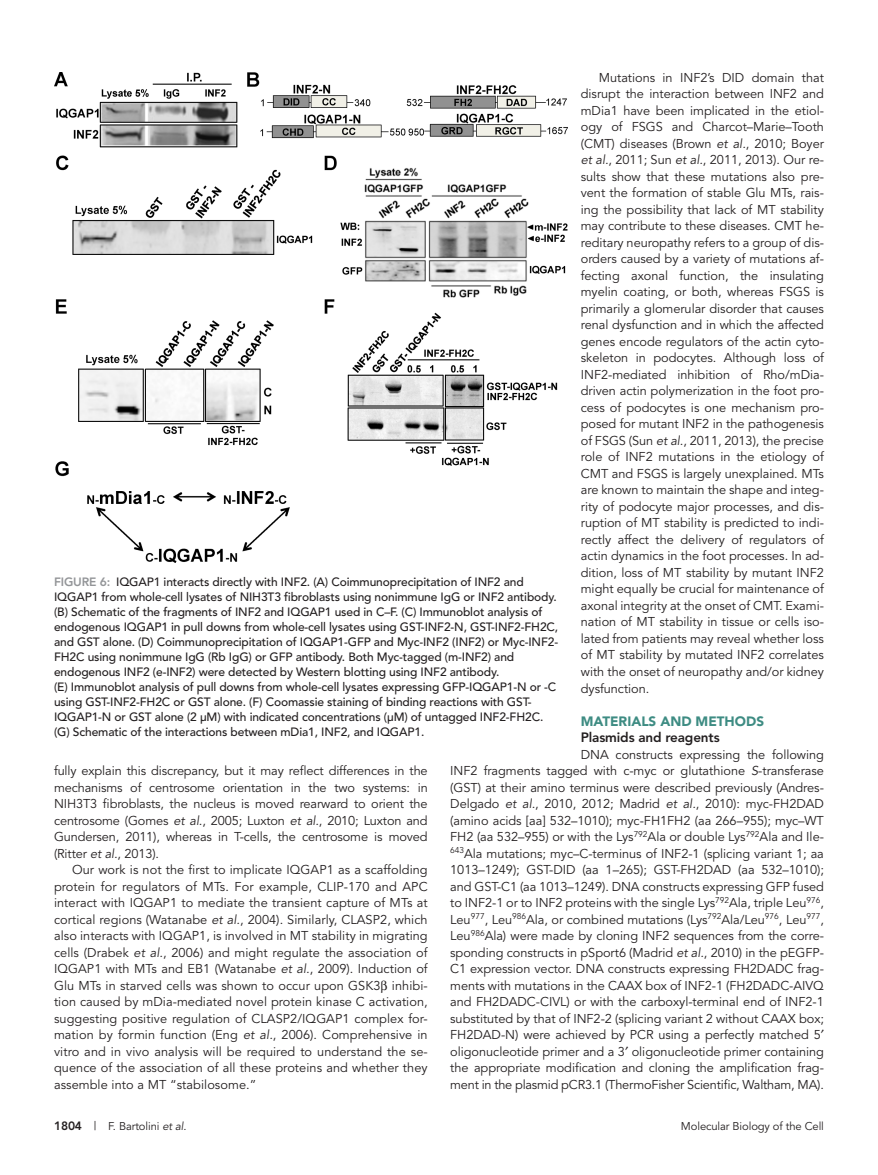
<style>
.page{position:relative;width:878px;height:1175px;background:#fff}
.page>*{position:absolute;margin:0;border:0;box-sizing:border-box;transform-origin:0 0}
.t1{font:900 13.5px "Avenir";color:#3e8c83}
.H2afterH1{font:800 13.5px "Avenir";letter-spacing:-.01em;color:#231f20}
.Para{font:12.75px/16.5px "Avenir";letter-spacing:-.005em;color:#231f20;text-align:justify}
.ParaFL{font:12.75px/16.5px "Avenir";letter-spacing:-.005em;color:#231f20}
.FigCaption{font:500 12px/15px "Avenir";letter-spacing:-.01em;color:#231f20}
.t2{font:11.25px "Avenir";letter-spacing:-.01em;color:#231f20}
.s1{font-style:italic}
.s2{font-weight:800;color:#939598}
.s3{font-weight:800;font-size:12px}
.s4{font-size:12px}
</style>
<div class="page">
<img style="left:54px;top:72px;width:513px;height:490px">
<p class="Para" style="left:580px;top:69px;width:245px;text-indent:18px">Mutations in INF2’s DID domain that disrupt the interaction between INF2 and mDia1 have been implicated in the etiol&shy;ogy of FSGS and Charcot–Marie–Tooth (CMT) diseases (Brown <span class="s1">et al.</span>, 2010; Boyer <span class="s1">et al.</span>, 2011; Sun <span class="s1">et al.</span>, 2011, 2013). Our re&shy;sults show that these mutations also pre&shy;vent the formation of stable Glu MTs, rais&shy;ing the possibility that lack of MT stability may contribute to these diseases. CMT he&shy;reditary neuropathy refers to a group of dis&shy;orders caused by a variety of mutations af&shy;fecting axonal function, the insulating myelin coating, or both, whereas FSGS is primarily a glomerular disorder that causes renal dysfunction and in which the affected genes encode regulators of the actin cyto&shy;skeleton in podocytes. Although loss of INF2-mediated inhibition of Rho/mDia&shy;driven actin polymerization in the foot pro&shy;cess of podocytes is one mechanism pro&shy;posed for mutant INF2 in the pathogenesis of FSGS (Sun <span class="s1">et al.</span>, 2011, 2013), the precise role of INF2 mutations in the etiology of CMT and FSGS is largely unexplained. MTs are known to maintain the shape and integ&shy;rity of podocyte major processes, and dis&shy;ruption of MT stability is predicted to indi&shy;rectly affect the delivery of regulators of actin dynamics in the foot processes. In ad&shy;dition, loss of MT stability by mutant INF2 might equally be crucial for maintenance of axonal integrity at the onset of CMT. Exami&shy;nation of MT stability in tissue or cells iso&shy;lated from patients may reveal whether loss of MT stability by mutated INF2 correlates with the onset of neuropathy and/or kidney dysfunction.</p>
<h1 class="t1" style="left:580px;top:712px;width:185px">MATERIALS AND METHODS</h1>
<p class="H2afterH1" style="left:580px;top:729px;width:140px">Plasmids and reagents</p>
<p class="ParaFL" style="left:450px;top:746px;width:375px;text-indent:130px">DNA constructs expressing the following INF2 fragments tagged with c-myc or glutathione <span class="s1">S</span>-transferase (GST) at their amino terminus were described previously (Andres-Delgado <span class="s1">et al.</span>, 2010, 2012; Madrid <span class="s1">et al.</span>, 2010): myc-FH2DAD (amino acids [aa] 532–1010); myc-FH1FH2 (aa 266–955); myc–WT FH2 (aa 532–955) or with the Lys<sup>792</sup>Ala or double Lys<sup>792</sup>Ala and Ile-<sup>643</sup>Ala mutations; myc–C-terminus of INF2-1 (splicing variant 1; aa 1013–1249); GST-DID (aa 1–265); GST-FH2DAD (aa 532–1010); and GST-C1 (aa 1013–1249). DNA constructs expressing GFP fused to INF2-1 or to INF2 proteins with the single Lys<sup>792</sup>Ala, triple Leu<sup>976</sup>, Leu<sup>977</sup>, Leu<sup>986</sup>Ala, or combined mutations (Lys<sup>792</sup>Ala/Leu<sup>976</sup>, Leu<sup>977</sup>, Leu<sup>986</sup>Ala) were made by cloning INF2 sequences from the corre&shy;sponding constructs in pSport6 (Madrid <span class="s1">et al.</span>, 2010) in the pEGFP-C1 expression vector. DNA constructs expressing FH2DADC frag&shy;ments with mutations in the CAAX box of INF2-1 (FH2DADC-AIVQ and FH2DADC-CIVL) or with the carboxyl-terminal end of INF2-1 substituted by that of INF2-2 (splicing variant 2 without CAAX box; FH2DAD-N) were achieved by PCR using a perfectly matched 5 oligonucleotide primer and a 3 oligonucleotide primer containing the appropriate modification and cloning the amplification frag&shy;ment in the plasmid pCR3.1 (ThermoFisher Scientific, Waltham, MA).</p>
<p class="FigCaption" style="left:54px;top:574px;width:505px"><span class="s2">FIGURE 6:</span> IQGAP1 interacts directly with INF2. (A) Coimmunoprecipitation of INF2 and IQGAP1 from whole-cell lysates of NIH3T3 fibroblasts using nonimmune IgG or INF2 antibody. (B) Schematic of the fragments of INF2 and IQGAP1 used in C–F. (C) Immunoblot analysis of endogenous IQGAP1 in pull downs from whole-cell lysates using GST-INF2-N, GST-INF2-FH2C, and GST alone. (D) Coimmunoprecipitation of IQGAP1-GFP and Myc-INF2 (INF2) or Myc-INF2- FH2C using nonimmune IgG (Rb IgG) or GFP antibody. Both Myc-tagged (m-INF2) and endogenous INF2 (e-INF2) were detected by Western blotting using INF2 antibody.<br>(E) Immunoblot analysis of pull downs from whole-cell lysates expressing GFP-IQGAP1-N or -C using GST-INF2-FH2C or GST alone. (F) Coomassie staining of binding reactions with GST-IQGAP1-N or GST alone (2 μM) with indicated concentrations (μM) of untagged INF2-FH2C. (G) Schematic of the interactions between mDia1, INF2, and IQGAP1.</p>
<p class="Para" style="left:54px;top:762px;width:375px">fully explain this discrepancy, but it may reflect differences in the mechanisms of centrosome orientation in the two systems: in NIH3T3 fibroblasts, the nucleus is moved rearward to orient the centrosome (Gomes <span class="s1">et al.</span>, 2005; Luxton <span class="s1">et al.</span>, 2010; Luxton and Gundersen, 2011), whereas in T-cells, the centrosome is moved (Ritter <span class="s1">et al.</span>, 2013).</p>
<p class="Para" style="left:54px;top:861px;width:375px;text-indent:18px">Our work is not the first to implicate IQGAP1 as a scaffolding protein for regulators of MTs. For example, CLIP-170 and APC interact with IQGAP1 to mediate the transient capture of MTs at cortical regions (Watanabe <span class="s1">et al.</span>, 2004). Similarly, CLASP2, which also interacts with IQGAP1, is involved in MT stability in migrating cells (Drabek <span class="s1">et al.</span>, 2006) and might regulate the association of IQGAP1 with MTs and EB1 (Watanabe <span class="s1">et al.</span>, 2009). Induction of Glu MTs in starved cells was shown to occur upon GSK3 inhibi&shy;tion caused by mDia-mediated novel protein kinase C activation, suggesting positive regulation of CLASP2/IQGAP1 complex for&shy;mation by formin function (Eng <span class="s1">et al.</span>, 2006). Comprehensive in vitro and in vivo analysis will be required to understand the se&shy;quence of the association of all these proteins and whether they assemble into a MT “stabilosome.”</p>
<p class="t2" style="left:54px;top:1119px;width:134px"><span class="s3">1804</span> <span class="s4">|</span> F. Bartolini <span class="s1">et al</span>.</p>
<p class="t2" style="left:681px;top:1119px;width:144px">Molecular Biology of the Cell</p>
</div>
